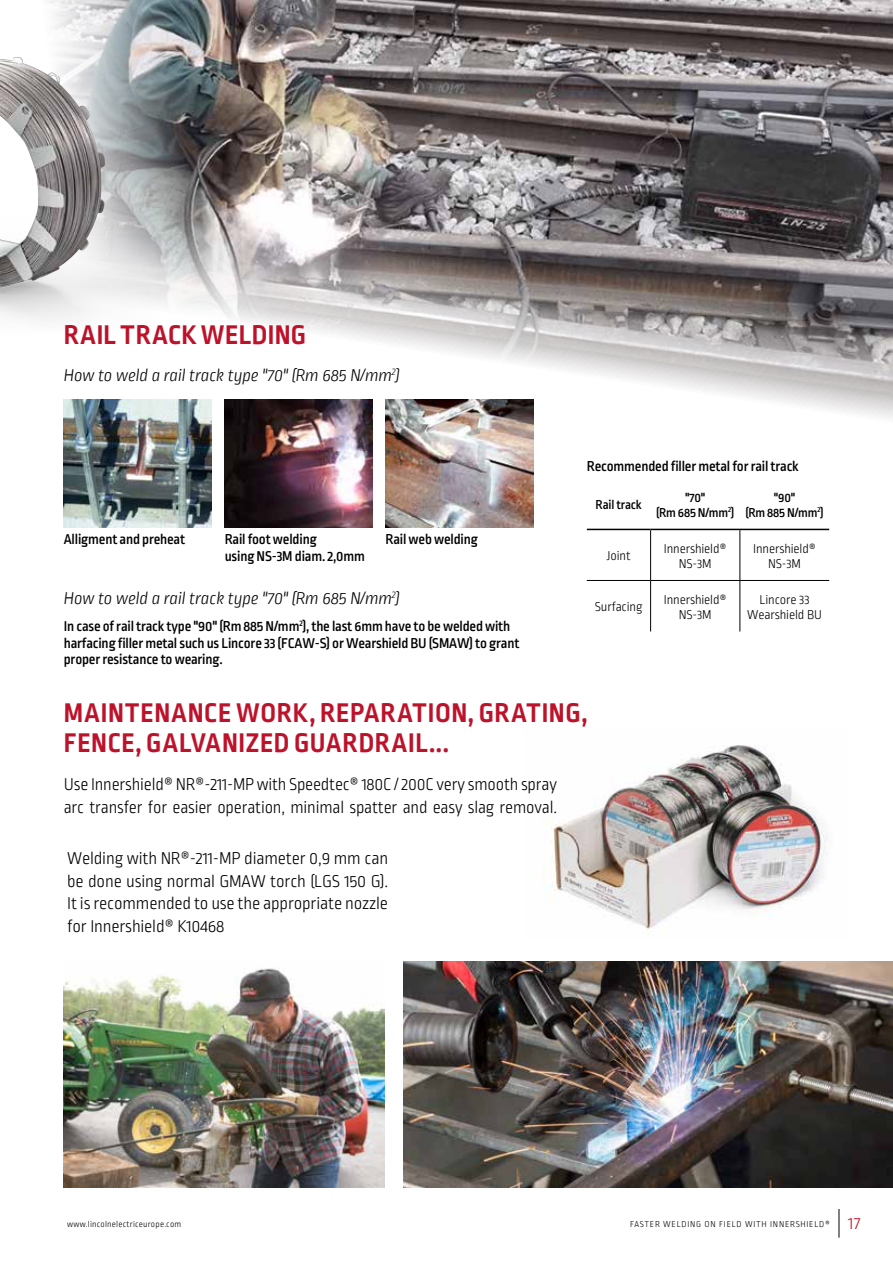
<style>
.page{position:relative;width:893px;height:1263px;background:#fff}
.page>*{position:absolute;margin:0;border:0;box-sizing:border-box;transform-origin:0 0}
.t1{font:700 28.5px/30px "Ropa Sans Pro";letter-spacing:.02em;color:#bd122a}
.t2{font:300 18px/22.5px "Ropa Sans Pro";letter-spacing:-.01em;color:#000;text-align:justify}
.t3{font:italic 300 18px "Ropa Sans PTT";letter-spacing:-.01em;color:#000}
.t4{font:500 15px/16.5px "Ropa Sans Pro";letter-spacing:-.01em;color:#000}
.t5{font:300 13.5px/15px "Ropa Sans Pro";letter-spacing:-.01em;color:#000;text-align:center}
.t6{font:500 13.5px/15px "Ropa Sans Pro";letter-spacing:-.01em;color:#000;text-align:center}
.t7{font:300 9px "Ropa Sans Pro";letter-spacing:.075em;color:#000}
.t8{font:300 9px "Ropa Sans Pro";letter-spacing:.025em;color:#000}
.s1{font-size:18px;color:#bd122a}
</style>
<div class="page">
<img style="left:63px;top:0;width:830px;height:429px">
<svg style="left:63px;top:0;width:196px;height:380px"></svg>
<hr style="left:650px;top:530px;width:1px;height:50px;background:#000">
<hr style="left:587px;top:580px;width:64px;height:1px;background:#000">
<hr style="left:651px;top:580px;width:89px;height:1px;background:#000">
<hr style="left:650px;top:581px;width:1px;height:50px;background:#000">
<hr style="left:740px;top:580px;width:89px;height:1px;background:#000">
<hr style="left:740px;top:530px;width:1px;height:50px;background:#000">
<hr style="left:740px;top:581px;width:1px;height:50px;background:#000">
<hr style="left:587px;top:529px;width:64px;height:1px;background:#000">
<hr style="left:651px;top:529px;width:89px;height:1px;background:#000">
<hr style="left:740px;top:529px;width:89px;height:1px;background:#000">
<img style="left:551px;top:745px;width:276px;height:187px">
<img style="left:64px;top:968px;width:321px;height:219px">
<img style="left:404px;top:961px;width:489px;height:226px">
<img style="left:64px;top:400px;width:148px;height:127px">
<img style="left:225px;top:400px;width:148px;height:127px">
<img style="left:386px;top:400px;width:148px;height:127px">
<img style="left:0;top:0;width:161px;height:361px">
<img style="left:0;top:57px;width:106px;height:230px">
<svg style="left:839px;top:1209px;width:1px;height:28px"></svg>
<h1 class="t1" style="left:64px;top:322px;width:244px">RAIL TRACK WELDING</h1>
<p class="t3" style="left:64px;top:365px;width:338px">How to weld a rail track type "70" (Rm 685 N/mm<sup>2</sup>)</p>
<p class="t4" style="left:64px;top:532px;width:123px">Alligment and preheat</p>
<p class="t4" style="left:225px;top:532px;width:142px">Rail foot welding<br>using NS-3M diam. 2,0mm</p>
<p class="t4" style="left:386px;top:532px;width:94px">Rail web welding</p>
<p class="t3" style="left:64px;top:588px;width:338px">How to weld a rail track type "70" (Rm 685 N/mm<sup>2</sup>)</p>
<p class="t4" style="left:64px;top:619px;width:457px">In case of rail track type "90" (Rm 885 N/mm<sup>2</sup>), the last 6mm have to be welded with harfacing filler metal such us Lincore 33 (FCAW-S) or Wearshield BU (SMAW) to grant proper resistance to wearing.</p>
<p class="t4" style="left:587px;top:459px;width:213px">Recommended filler metal for rail track</p>
<p class="t6" style="left:596px;top:498px;width:48px">Rail track</p>
<p class="t6" style="left:656px;top:491px;width:80px">"70"<br>(Rm 685 N/mm<sup>2</sup>)</p>
<p class="t6" style="left:745px;top:491px;width:80px">"90"<br>(Rm 885 N/mm<sup>2</sup>)</p>
<p class="t5" style="left:607px;top:549px;width:25px">Joint</p>
<p class="t5" style="left:664px;top:542px;width:64px">Innershield®<br>NS-3M</p>
<p class="t5" style="left:753px;top:542px;width:64px">Innershield®<br>NS-3M</p>
<p class="t5" style="left:595px;top:600px;width:49px">Surfacing</p>
<p class="t5" style="left:664px;top:593px;width:64px">Innershield®<br>NS-3M</p>
<p class="t5" style="left:747px;top:593px;width:76px">Lincore 33<br>Wearshield BU</p>
<h1 class="t1" style="left:64px;top:699px;width:525px">MAINTENANCE WORK, REPARATION, GRATING,<br>FENCE, GALVANIZED GUARDRAIL...</h1>
<p class="t2" style="left:64px;top:774px;width:495px">Use Innershield® NR®-211-MP with Speedtec® 180C / 200C very smooth spray arc transfer for easier operation, minimal spatter and easy slag removal.</p>
<p class="t2" style="left:67px;top:848px;width:322px">Welding with NR®-211-MP diameter 0,9 mm can be done using normal GMAW torch (LGS 150 G).<br>It is recommended to use the appropriate nozzle for Innershield® K10468</p>
<p class="t8" style="left:67px;top:1220px;width:116px">www.lincolnelectriceurope.com</p>
<p class="t7" style="left:630px;top:1220px;width:232px">FASTER WELDING ON FIELD WITH INNERSHIELD® <span class="s1">17</span></p>
</div>
